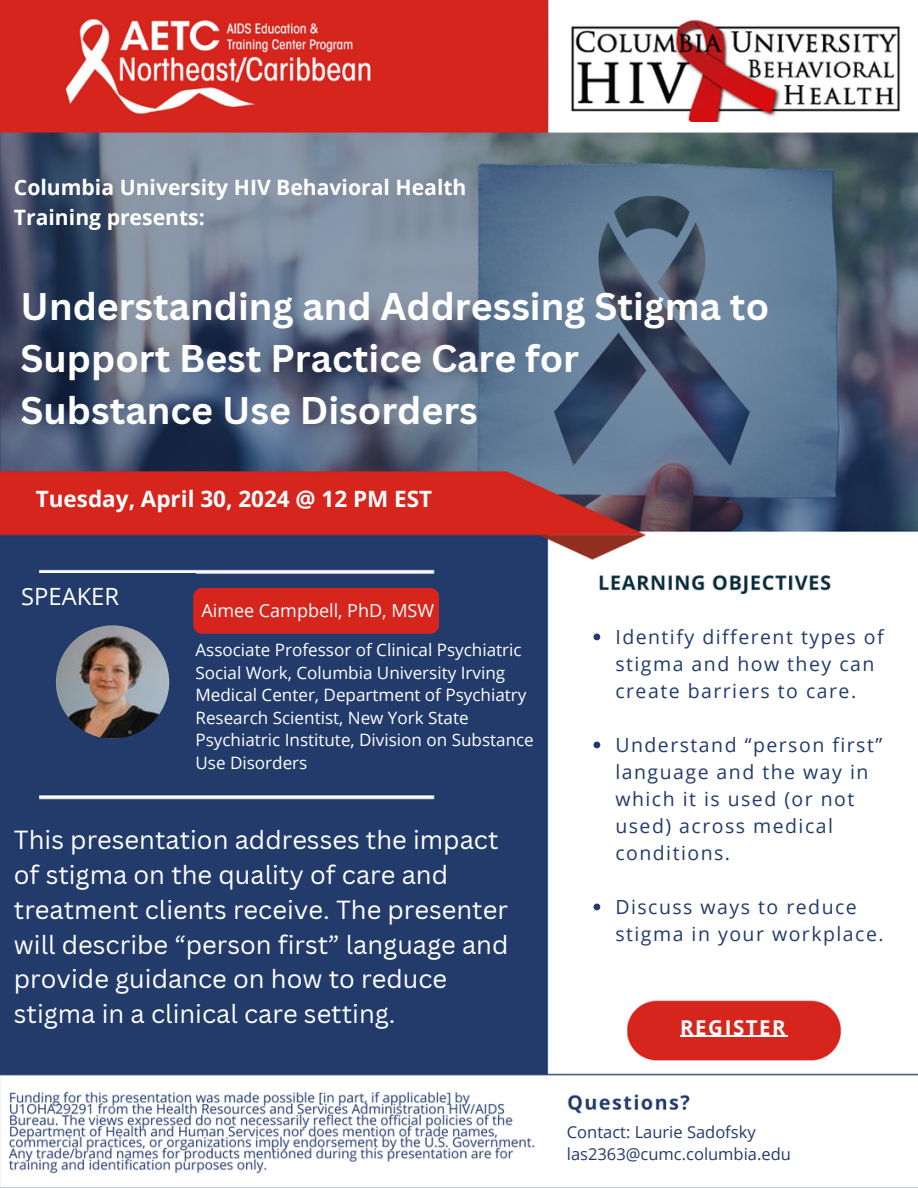
<style>
.page{position:relative;width:918px;height:1188px;background:#fff}
.page>*{position:absolute;margin:0;border:0;box-sizing:border-box;transform-origin:0 0}
.t1{font:700 37.5px/51.8px "Canva Sans";color:#fff}
.t2{font:25.5px/34.8px "Canva Sans";color:#fff}
.t3{font:23.7px "Open Sans";color:#fff}
.t4{font:700 22.5px "Open Sans";color:#fff}
.t5{font:700 21.15px/29.7px "Open Sans";color:#fff}
.t6{font:700 20.4px "Open Sans";letter-spacing:.075em;color:#fff}
.t7{font:19.5px/27px "Open Sans";letter-spacing:.075em;color:#223b6b}
.t8{font:18px "Open Sans";color:#fff}
.t9{font:17.1px/22.5px "Open Sans";color:#fff}
.t10{font:16.5px "Open Sans";color:#223b6b}
</style>
<div class="page">
<img style="left:0;top:0;width:918px;height:1188px">
<div style="left:30px;top:573px;width:165px;height:48px;background:#223b6b"></div>
<img style="left:56px;top:625px;width:113px;height:114px;border-radius:50%">
<img style="left:567px;top:15px;width:342px;height:106px">
<div style="left:193px;top:588px;width:246px;height:46px;background:#d6251d;border-radius:9px"></div>
<hr style="left:680px;top:1036px;width:107px;height:1px;background:#fff">
<svg style="left:594px;top:634px;width:6px;height:6px"></svg>
<svg style="left:594px;top:742px;width:6px;height:6px"></svg>
<svg style="left:594px;top:904px;width:6px;height:6px"></svg>
<h3 class="t5" style="left:14px;top:172px;width:454px">Columbia University HIV Behavioral Health<br>Training presents:</h3>
<p class="t1" style="left:21px;top:280px;width:750px">Understanding and Addressing Stigma to<br>Support Best Practice Care for<br>Substance Use Disorders</p>
<p class="t4" style="left:36px;top:483px;width:398px">Tuesday, April 30, 2024 @ 12 PM EST</p>
<p class="t3" style="left:21px;top:580px;width:100px">SPEAKER</p>
<p class="t8" style="left:201px;top:597px;width:234px">Aimee Campbell, PhD, MSW</p>
<p class="t9" style="left:195px;top:638px;width:333px">Associate Professor of Clinical Psychiatric<br>Social Work, Columbia University Irving<br>Medical Center, Department of Psychiatry</p>
<h4 class="t9" style="left:195px;top:706px;width:340px">Research Scientist, New York State<br>Psychiatric Institute, Division on Substance<br>Use Disorders</h4>
<p class="t2" style="left:14px;top:822px;width:496px">This presentation addresses the impact of stigma on the quality of care and treatment clients receive. The presenter will describe “person first” language and provide guidance on how to reduce stigma in a clinical care setting.</p>
<h6 class="t7" style="left:615px;top:623px;width:270px">Identify different types of stigma and how they can create barriers to care.</h6>
<p class="t7" style="left:615px;top:731px;width:268px">Understand “person first” language and the way in which it is used (or not used) across medical conditions.</p>
<p class="t7" style="left:615px;top:893px;width:270px">Discuss ways to reduce stigma in your workplace.</p>
<h1 class="t6" style="left:680px;top:1013px;width:107px">REGISTER</h1>
<h5 class="t10" style="left:567px;top:1121px;width:190px">Contact: Laurie Sadofsky</h5>
<h2 class="t10" style="left:567px;top:1142px;width:226px">las2363@cumc.columbia.edu</h2>
</div>
